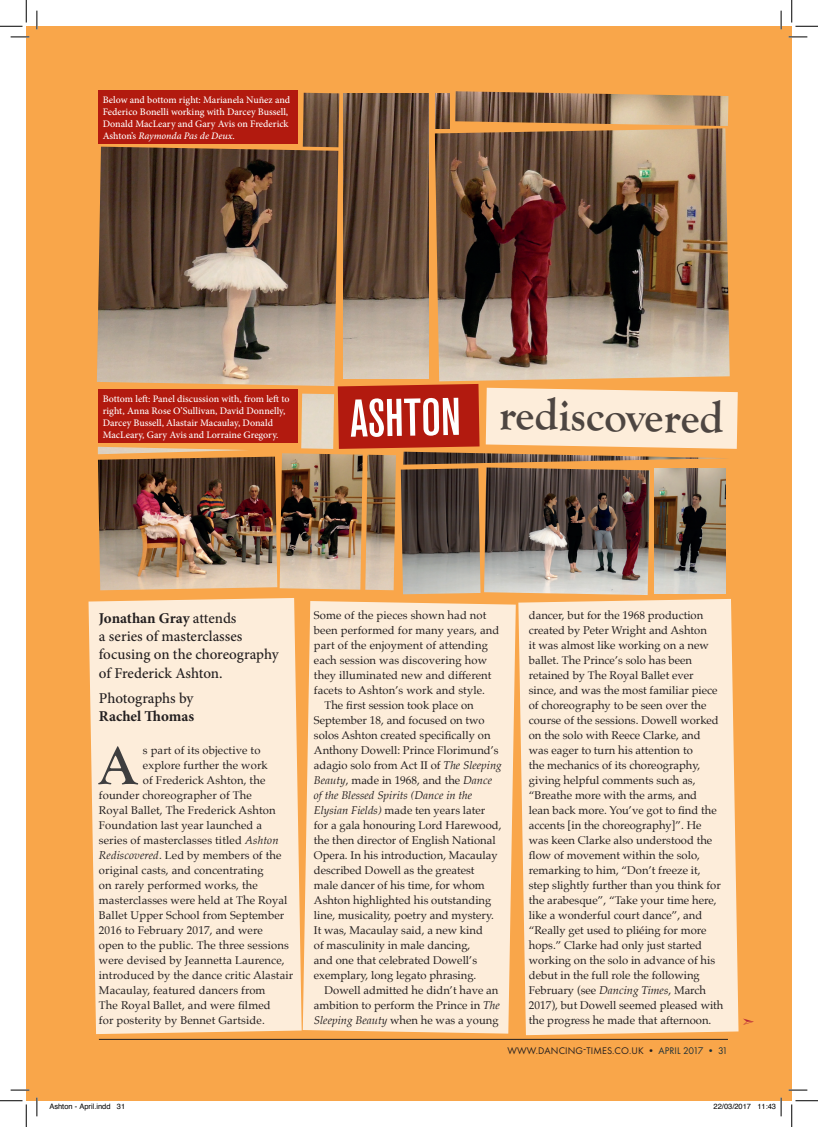
<style>
.page{position:relative;width:818px;height:1127px;background:#fff}
.page>*{position:absolute;margin:0;border:0;box-sizing:border-box;transform-origin:0 0}
.t1{font:700 55.88px "Goudy Old Style T";color:#3e3e3f}
.t2{font:500 condensed 52.5px "Akzidenz Grotesk BQ";color:#fff}
.t3{font:700 45px "Goudy Old Style T";color:#231f20}
.t4{font:500 15px/18px "Minion Pro";letter-spacing:-.005em;color:#231f20}
.t5{font:11.25px/15px "Palatino";color:#231f20}
.t6{font:italic 11.25px "Palatino";color:#231f20}
.t7{font:500 10px/12px "Minion Pro";color:#fff}
.t8{font:10px "Futura PT";letter-spacing:.01em;color:#231f20}
.t9{font:7.5px "Helvetica";color:#000}
.s1{font-style:italic}
.s2{font-weight:700}
.s3{color:#1b3039}
</style>
<div class="page">
<div style="left:26px;top:26px;width:766px;height:1074px;background:#f9a64a"></div>
<hr style="left:99px;top:1038px;width:629px;height:1px;background:#231f20">
<div style="left:89px;top:598px;width:213px;height:435px;background:#fdedda"></div>
<div style="left:303px;top:601px;width:213px;height:432px;background:#fdedda"></div>
<div style="left:518px;top:598px;width:220px;height:436px;background:#fdedda"></div>
<img style="left:435px;top:128px;width:295px;height:253px">
<img style="left:97px;top:147px;width:241px;height:239px">
<img style="left:455px;top:91px;width:273px;height:35px">
<img style="left:343px;top:94px;width:85px;height:285px">
<img style="left:435px;top:94px;width:15px;height:34px">
<div style="left:338px;top:384px;width:141px;height:65px;background:#b21a0f"></div>
<svg style="left:486px;top:387px;width:252px;height:62px;background:#fce6cd"></svg>
<img style="left:98px;top:456px;width:179px;height:134px">
<img style="left:98px;top:446px;width:149px;height:8px">
<img style="left:280px;top:453px;width:83px;height:136px">
<img style="left:365px;top:454px;width:31px;height:136px">
<div style="left:99px;top:90px;width:199px;height:53px;background:#b21a0f"></div>
<div style="left:99px;top:390px;width:199px;height:53px;background:#b21a0f"></div>
<img style="left:484px;top:467px;width:166px;height:128px">
<img style="left:655px;top:469px;width:71px;height:124px">
<img style="left:401px;top:468px;width:79px;height:126px">
<img style="left:403px;top:451px;width:324px;height:13px">
<img style="left:303px;top:93px;width:36px;height:54px">
<img style="left:301px;top:393px;width:33px;height:56px">
<svg style="left:11px;top:36px;width:18px;height:2px"></svg>
<svg style="left:788px;top:36px;width:19px;height:2px"></svg>
<svg style="left:11px;top:1089px;width:18px;height:1px"></svg>
<svg style="left:788px;top:1089px;width:19px;height:1px"></svg>
<svg style="left:36px;top:11px;width:2px;height:18px"></svg>
<svg style="left:36px;top:1097px;width:2px;height:18px"></svg>
<svg style="left:780px;top:11px;width:2px;height:18px"></svg>
<svg style="left:0;top:0;width:27px;height:27px"></svg>
<svg style="left:0;top:1100px;width:27px;height:26px"></svg>
<svg style="left:791px;top:0;width:27px;height:27px"></svg>
<svg style="left:791px;top:1100px;width:27px;height:26px"></svg>
<svg style="left:757px;top:1097px;width:25px;height:18px"></svg>
<p class="t7" style="left:103px;top:93px;width:189px">Below and bottom right: Marianela Nuñez and Federico Bonelli working with Darcey Bussell, Donald MacLeary and Gary Avis on Frederick Ashton’s <span class="s1">Raymonda Pas de Deux</span>.</p>
<p class="t7" style="left:103px;top:393px;width:188px">Bottom left: Panel discussion with, from left to right, Anna Rose O’Sullivan, David Donnelly, Darcey Bussell, Alastair Macaulay, Donald MacLeary, Gary Avis and Lorraine Gregory.</p>
<p class="t2" style="left:350px;top:389px;width:112px;rotate:-1deg">ASHTON</p>
<h3 class="t3" style="left:499px;top:388px;width:227px;rotate:1deg">rediscovered</h3>
<p class="t4" style="left:99px;top:609px;width:181px"><span class="s2">Jonathan Gray</span> attends<br>a series of masterclasses focusing on the choreography of Frederick Ashton.</p>
<p class="t4" style="left:99px;top:688px;width:97px">Photographs by<br><span class="s2">Rachel Thomas</span></p>
<p class="t1" style="left:99px;top:734px;width:40px">A</p>
<p class="t5" style="left:143px;top:742px;width:119px">s part of its objective to</p>
<p class="t5" style="left:143px;top:757px;width:126px">explore further the work</p>
<p class="t5" style="left:143px;top:772px;width:124px">of Frederick Ashton, the</p>
<p class="t5" style="left:99px;top:787px;width:155px">founder choreographer of The</p>
<p class="t5" style="left:99px;top:802px;width:178px">Royal Ballet, The Frederick Ashton</p>
<p class="t5" style="left:99px;top:817px;width:165px">Foundation last year launched a</p>
<p class="t5" style="left:99px;top:832px;width:181px">series of masterclasses titled <span class="s1">Ashton</span></p>
<p class="t5" style="left:99px;top:847px;width:184px"><span class="s1">Rediscovered</span>. Led by members of the</p>
<p class="t5" style="left:99px;top:862px;width:166px">original casts, and concentrating</p>
<p class="t5" style="left:99px;top:877px;width:160px">on rarely performed works, the</p>
<p class="t5" style="left:99px;top:892px;width:190px">masterclasses were held at The Royal</p>
<p class="t5" style="left:99px;top:907px;width:187px">Ballet Upper School from September</p>
<p class="t5" style="left:99px;top:922px;width:165px">2016 to February 2017, and were</p>
<p class="t5" style="left:99px;top:937px;width:191px">open to the public. The three sessions</p>
<p class="t5" style="left:99px;top:952px;width:187px">were devised by Jeannetta Laurence,</p>
<p class="t5" style="left:99px;top:967px;width:196px">introduced by the dance critic Alastair</p>
<p class="t5" style="left:99px;top:982px;width:168px">Macaulay, featured dancers from</p>
<p class="t5" style="left:99px;top:997px;width:173px">The Royal Ballet, and were filmed</p>
<p class="t5" style="left:99px;top:1012px;width:167px">for posterity by Bennet Gartside.</p>
<p class="t5" style="left:314px;top:607px;width:174px">Some of the pieces shown had not</p>
<p class="t5" style="left:314px;top:622px;width:187px">been performed for many years, and</p>
<p class="t5" style="left:314px;top:637px;width:176px">part of the enjoyment of attending</p>
<p class="t5" style="left:314px;top:652px;width:175px">each session was discovering how</p>
<p class="t5" style="left:314px;top:667px;width:179px">they illuminated new and different</p>
<p class="t5" style="left:314px;top:682px;width:173px">facets to Ashton’s work and style.</p>
<p class="t5" style="left:324px;top:697px;width:151px">The first session took place on</p>
<p class="t5" style="left:314px;top:712px;width:172px">September 18, and focused on two</p>
<p class="t5" style="left:314px;top:727px;width:178px">solos Ashton created specifically on</p>
<p class="t5" style="left:314px;top:742px;width:186px">Anthony Dowell: Prince Florimund’s</p>
<p class="t5" style="left:314px;top:757px;width:189px">adagio solo from Act II of <span class="s1">The Sleeping</span></p>
<p class="t5" style="left:314px;top:772px;width:180px"><span class="s1">Beauty</span>, made in 1968, and the <span class="s1">Dance</span></p>
<p class="t6" style="left:314px;top:785px;width:160px">of the Blessed Spirits (Dance in the</p>
<p class="t5" style="left:314px;top:802px;width:173px"><span class="s1">Elysian Fields)</span> made ten years later</p>
<p class="t5" style="left:314px;top:817px;width:189px">for a gala honouring Lord Harewood,</p>
<p class="t5" style="left:314px;top:832px;width:183px">the then director of English National</p>
<p class="t5" style="left:314px;top:847px;width:185px">Opera. In his introduction, Macaulay</p>
<p class="t5" style="left:314px;top:862px;width:162px">described Dowell as the greatest</p>
<p class="t5" style="left:314px;top:877px;width:172px">male dancer of his time, for whom</p>
<p class="t5" style="left:314px;top:892px;width:179px">Ashton highlighted his outstanding</p>
<p class="t5" style="left:314px;top:907px;width:181px">line, musicality, poetry and mystery.</p>
<p class="t5" style="left:314px;top:922px;width:170px">It was, Macaulay said, a new kind</p>
<p class="t5" style="left:314px;top:937px;width:158px">of masculinity in male dancing,</p>
<p class="t5" style="left:314px;top:952px;width:165px">and one that celebrated Dowell’s</p>
<p class="t5" style="left:314px;top:967px;width:164px">exemplary, long legato phrasing.</p>
<p class="t5" style="left:324px;top:982px;width:175px">Dowell admitted he didn’t have an</p>
<p class="t5" style="left:314px;top:997px;width:187px">ambition to perform the Prince in <span class="s1">The</span></p>
<p class="t5" style="left:314px;top:1012px;width:186px"><span class="s1">Sleeping Beauty</span> when he was a young</p>
<p class="t5" style="left:529px;top:607px;width:196px">dancer, but for the 1968 production created by Peter Wright and Ashton<br>it was almost like working on a new ballet. The Prince’s solo has been retained by The Royal Ballet ever since, and was the most familiar piece of choreography to be seen over the course of the sessions. Dowell worked on the solo with Reece Clarke, and<br>was eager to turn his attention to<br>the mechanics of its choreography, giving helpful comments such as, “Breathe more with the arms, and<br>lean back more. You’ve got to find the accents [in the choreography]”. He was keen Clarke also understood the flow of movement within the solo, remarking to him, “Don’t freeze it, step slightly further than you think for the arabesque”, “Take your time here, like a wonderful court dance”, and “Really get used to pliéing for more hops.” Clarke had only just started working on the solo in advance of his debut in the full role the following February (see <span class="s1">Dancing Times</span>, March 2017), but Dowell seemed pleased with the progress he made that afternoon.</p>
<p class="t8" style="left:507px;top:1044px;width:222px">WWW.DANCING-TIMES.CO.UK • <span class="s3">APRIL 2017 • 31</span></p>
<p class="t9" style="left:49px;top:1100px;width:77px">Ashton - April.indd 31</p>
<p class="t9" style="left:713px;top:1100px;width:64px">22/03/2017 11:43</p>
</div>
